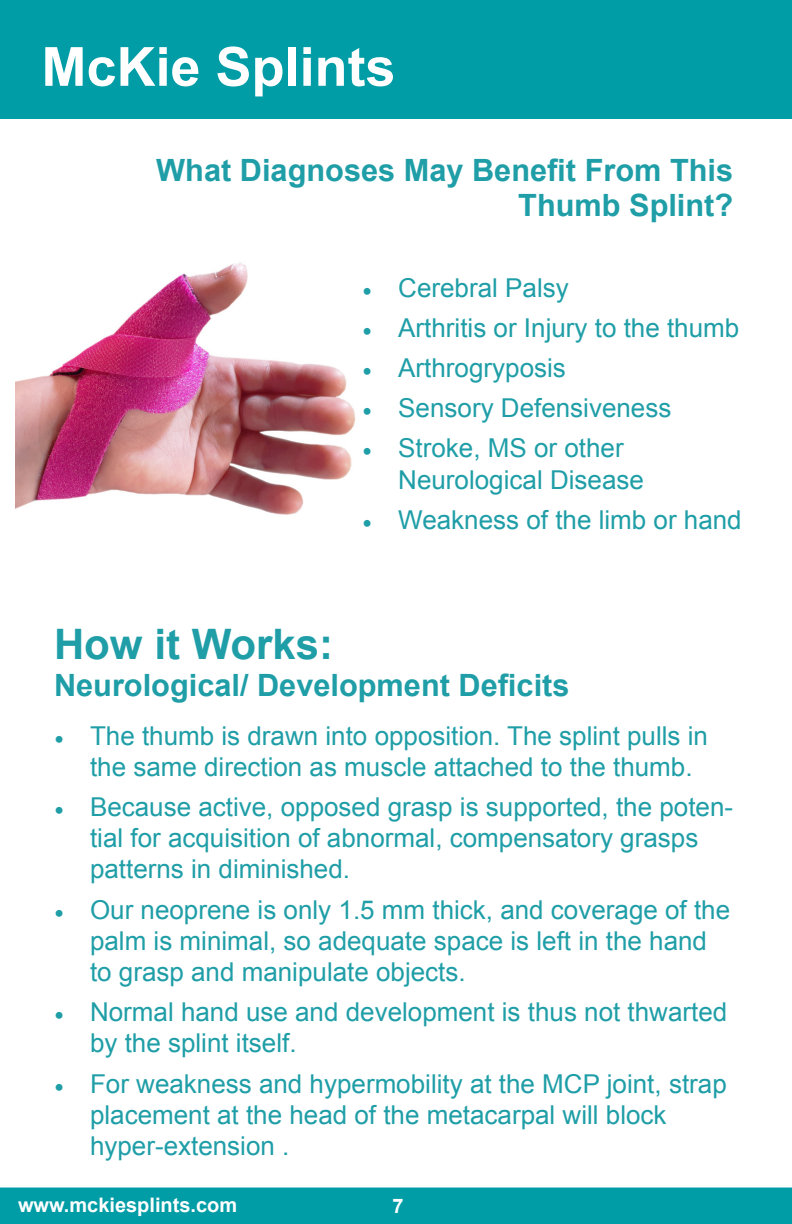
<style>
.page{position:relative;width:792px;height:1224px;background:#fff}
.page>*{position:absolute;margin:0;border:0;box-sizing:border-box;transform-origin:0 0}
.Paragraph_Style1{font:700 54px "Arial";color:#fff}
.Paragraph_Style1-2{font:700 42px "Arial";color:#1f9ea7}
.Paragraph_Style1-3{font:700 30.8px/34.8px "Arial";color:#1f9ea7;text-align:right}
.t1{font:26px/31.2px "Arial";color:#1f9ea7}
.Paragraph_Style1-4{font:700 20px "Arial";color:#fff}
.s1{font-family:"Minion Pro"}
</style>
<div class="page">
<div style="left:0;top:0;width:792px;height:118px;background:#009da6"></div>
<div style="left:0;top:1188px;width:792px;height:36px;background:#009da6"></div>
<img style="left:16px;top:263px;width:340px;height:252px">
<p class="Paragraph_Style1" style="left:41px;top:31px;width:356px">McKie Splints</p>
<p class="Paragraph_Style1-3" style="left:156px;top:154px;width:578px">What Diagnoses May Benefit From This<br>Thumb Splint?</p>
<p class="t1" style="left:362px;top:272px;width:208px"><span class="s1">•</span> Cerebral Palsy</p>
<p class="t1" style="left:362px;top:312px;width:379px"><span class="s1">•</span> Arthritis or Injury to the thumb</p>
<p class="t1" style="left:362px;top:353px;width:205px"><span class="s1">•</span> Arthrogryposis</p>
<p class="t1" style="left:362px;top:393px;width:311px"><span class="s1">•</span> Sensory Defensiveness</p>
<p class="t1" style="left:398px;top:433px;width:247px;text-indent:-36px"><span class="s1">•</span> Stroke, MS or other<br>Neurological Disease</p>
<p class="t1" style="left:362px;top:504px;width:381px"><span class="s1">•</span> Weakness of the limb or hand</p>
<p class="Paragraph_Style1-2" style="left:54px;top:616px;width:281px">How it Works:</p>
<p class="Paragraph_Style1-3" style="left:54px;top:668px;width:517px">Neurological/ Development Deficits</p>
<p class="t1" style="left:90px;top:720px;width:620px;text-indent:-36px"><span class="s1">•</span> The thumb is drawn into opposition. The splint pulls in the same direction as muscle attached to the thumb.</p>
<p class="t1" style="left:90px;top:792px;width:645px;text-indent:-36px"><span class="s1">•</span> Because active, opposed grasp is supported, the poten&shy;tial for acquisition of abnormal, compensatory grasps patterns in diminished.</p>
<p class="t1" style="left:90px;top:894px;width:642px;text-indent:-36px"><span class="s1">•</span> Our neoprene is only 1.5 mm thick, and coverage of the palm is minimal, so adequate space is left in the hand to grasp and manipulate objects.</p>
<p class="t1" style="left:90px;top:997px;width:639px;text-indent:-36px"><span class="s1">•</span> Normal hand use and development is thus not thwarted by the splint itself.</p>
<p class="t1" style="left:90px;top:1068px;width:638px;text-indent:-36px"><span class="s1">•</span> For weakness and hypermobility at the MCP joint, strap placement at the head of the metacarpal will block hyper-extension .</p>
<p class="Paragraph_Style1-4" style="left:18px;top:1192px;width:221px">www.mckiesplints.com</p>
<p class="Paragraph_Style1-4" style="left:392px;top:1193px;width:13px">7</p>
</div>
